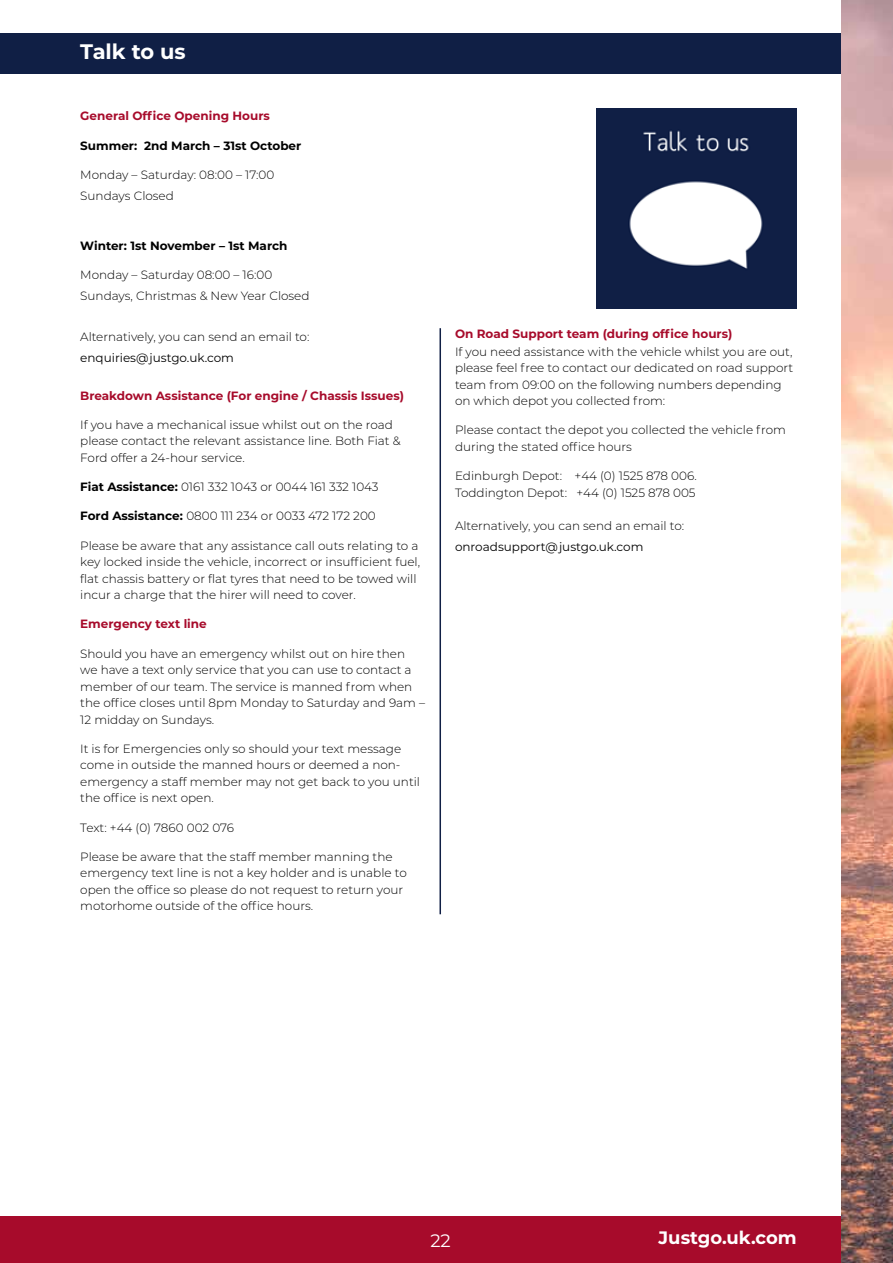
<style>
.page{position:relative;width:893px;height:1263px;background:#fff}
.page>*{position:absolute;margin:0;border:0;box-sizing:border-box;transform-origin:0 0}
.t1{font:700 21px "Montserrat";color:#fff}
.t2{font:700 18px "Montserrat";color:#fff}
.t3{font:18px "Montserrat";color:#fff}
.t4{font:300 12px/16.5px "Montserrat";color:#000}
.t5{font:700 12px "Montserrat";color:#a70b2b}
.t6{font:700 12px "Montserrat";color:#000}
.t7{font:12px "Montserrat";color:#000}
.s1{font-weight:700}
</style>
<div class="page">
<div style="left:0;top:34px;width:893px;height:40px;background:#101f45"></div>
<div style="left:0;top:1216px;width:893px;height:47px;background:#a70b2b"></div>
<img style="left:842px;top:0;width:51px;height:1263px">
<img style="left:597px;top:110px;width:200px;height:198px">
<hr style="left:439px;top:328px;width:2px;height:586px;background:#101f45">
<h1 class="t1" style="left:80px;top:36px;width:107px">Talk to us</h1>
<p class="t5" style="left:80px;top:107px;width:191px">General Office Opening Hours</p>
<p class="t6" style="left:80px;top:137px;width:223px">Summer: 2nd March – 31st October</p>
<p class="t4" style="left:80px;top:164px;width:196px;line-height:20.7px">Monday – Saturday: 08:00 – 17:00<br>Sundays Closed</p>
<p class="t6" style="left:80px;top:237px;width:209px">Winter: 1st November – 1st March</p>
<p class="t4" style="left:80px;top:264px;width:231px;line-height:20.7px">Monday – Saturday 08:00 – 16:00<br>Sundays, Christmas &amp; New Year Closed</p>
<p class="t4" style="left:80px;top:328px;width:231px">Alternatively, you can send an email to:</p>
<p class="t7" style="left:80px;top:349px;width:155px">enquiries@justgo.uk.com</p>
<p class="t5" style="left:80px;top:387px;width:325px">Breakdown Assistance (For engine / Chassis Issues)</p>
<p class="t4" style="left:80px;top:416px;width:322px">If you have a mechanical issue whilst out on the road please contact the relevant assistance line. Both Fiat &amp;<br>Ford offer a 24-hour service.</p>
<p class="t4" style="left:80px;top:478px;width:300px"><span class="s1">Fiat Assistance:</span> 0161 332 1043 or 0044 161 332 1043</p>
<p class="t4" style="left:80px;top:507px;width:297px"><span class="s1">Ford Assistance:</span> 0800 111 234 or 0033 472 172 200</p>
<p class="t4" style="left:80px;top:537px;width:341px">Please be aware that any assistance call outs relating to a key locked inside the vehicle, incorrect or insufficient fuel, flat chassis battery or flat tyres that need to be towed will incur a charge that the hirer will need to cover.</p>
<p class="t5" style="left:80px;top:615px;width:128px">Emergency text line</p>
<p class="t4" style="left:80px;top:645px;width:346px">Should you have an emergency whilst out on hire then we have a text only service that you can use to contact a member of our team. The service is manned from when the office closes until 8pm Monday to Saturday and 9am – 12 midday on Sundays.</p>
<p class="t4" style="left:80px;top:740px;width:341px">It is for Emergencies only so should your text message come in outside the manned hours or deemed a non&shy;emergency a staff member may not get back to you until the office is next open.</p>
<p class="t4" style="left:80px;top:819px;width:155px">Text: +44 (0) 7860 002 076</p>
<p class="t4" style="left:80px;top:848px;width:328px">Please be aware that the staff member manning the emergency text line is not a key holder and is unable to open the office so please do not request to return your motorhome outside of the office hours.</p>
<p class="t5" style="left:455px;top:325px;width:279px">On Road Support team (during office hours)</p>
<p class="t4" style="left:455px;top:343px;width:340px">If you need assistance with the vehicle whilst you are out, please feel free to contact our dedicated on road support team from 09:00 on the following numbers depending on which depot you collected from:</p>
<p class="t4" style="left:455px;top:421px;width:332px">Please contact the depot you collected the vehicle from during the stated office hours</p>
<p class="t4" style="left:455px;top:467px;width:243px">Edinburgh Depot: +44 (0) 1525 878 006.<br>Toddington Depot: +44 (0) 1525 878 005</p>
<p class="t4" style="left:455px;top:517px;width:231px">Alternatively, you can send an email to:</p>
<p class="t7" style="left:455px;top:538px;width:190px">onroadsupport@justgo.uk.com</p>
<h2 class="t3" style="left:430px;top:1228px;width:22px">22</h2>
<h2 class="t2" style="left:659px;top:1225px;width:140px">Justgo.uk.com</h2>
</div>
